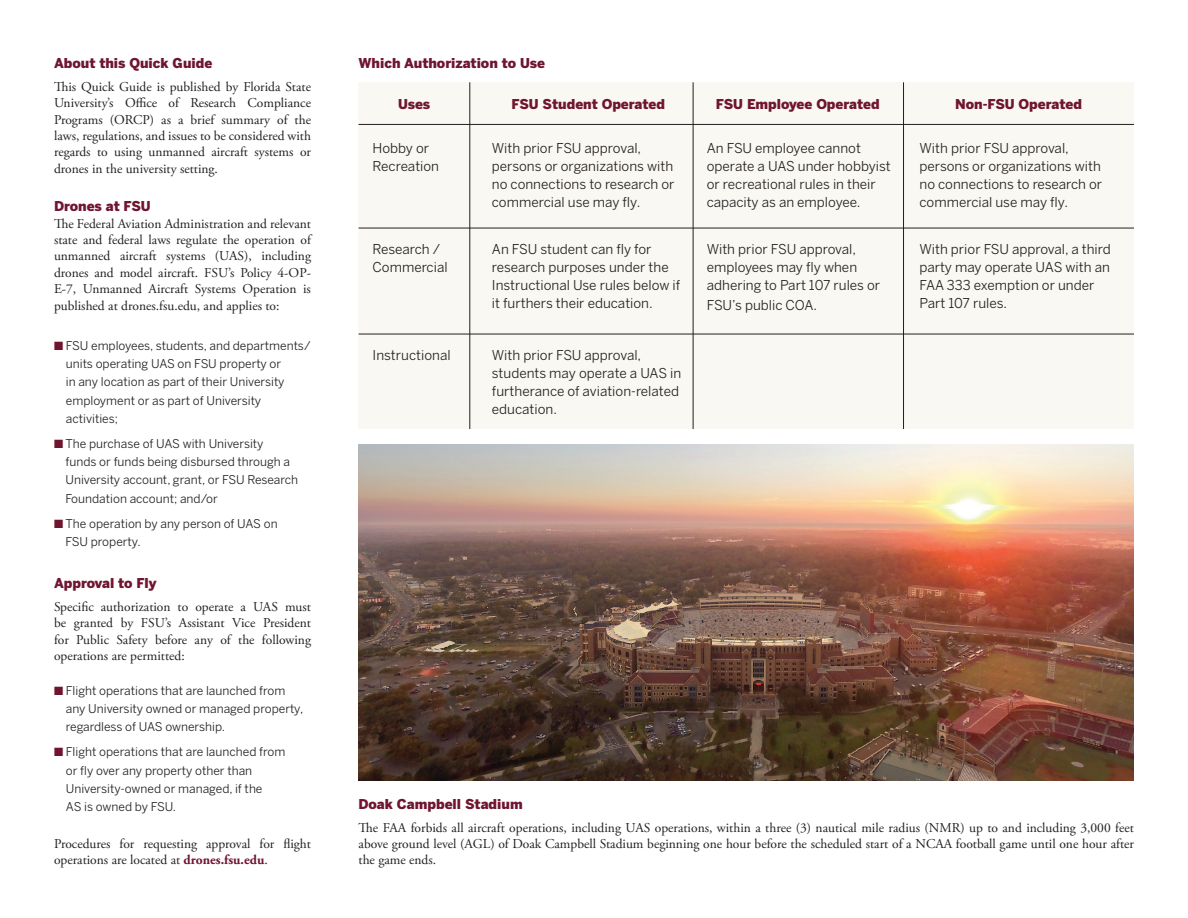
<style>
.page{position:relative;width:1188px;height:918px;background:#fff}
.page>*{position:absolute;margin:0;border:0;box-sizing:border-box;transform-origin:0 0}
.t1{font:13.5px/16.5px "Adobe Garamond Pro";color:#231f20;text-align:justify}
.t2{font:13.5px/18px "Benton Sans";color:#231f20}
.t3{font:900 13.5px "Benton Sans";color:#6f1530}
.t4{font:12px/18.3px "Benton Sans";color:#231f20}
.s1{color:#6f1530}
.s2{font-weight:700;color:#6f1530}
</style>
<div class="page">
<div style="left:359px;top:82px;width:775px;height:347px;background:#faf8f2"></div>
<hr style="left:359px;top:124px;width:775px;height:1px;background:#231f20">
<hr style="left:359px;top:228px;width:775px;height:1px;background:#231f20">
<hr style="left:359px;top:334px;width:775px;height:1px;background:#231f20">
<hr style="left:470px;top:82px;width:1px;height:347px;background:#231f20">
<hr style="left:693px;top:82px;width:1px;height:347px;background:#231f20">
<hr style="left:903px;top:82px;width:1px;height:347px;background:#231f20">
<img style="left:359px;top:445px;width:774px;height:336px">
<p class="t3" style="left:54px;top:54px;width:160px">About this Quick Guide</p>
<p class="t1" style="left:54px;top:79px;width:259px">This Quick Guide is published by Florida State University’s Office of Research Compliance Programs (ORCP) as a brief summary of the laws, regulations, and issues to be considered with regards to using unmanned aircraft systems or drones in the university setting.</p>
<p class="t3" style="left:54px;top:198px;width:98px">Drones at FSU</p>
<p class="t1" style="left:54px;top:216px;width:259px">The Federal Aviation Administration and relevant state and federal laws regulate the operation of unmanned aircraft systems (UAS), including drones and model aircraft. FSU’s Policy 4-OP-E-7, Unmanned Aircraft Systems Operation is published at drones.fsu.edu, and applies to:</p>
<p class="t4" style="left:66px;top:336px;width:246px;text-indent:-12px"><span class="s1">■</span> FSU employees, students, and departments/ units operating UAS on FSU property or<br>in any location as part of their University employment or as part of University activities;</p>
<p class="t4" style="left:65px;top:434px;width:234px;text-indent:-11px"><span class="s1">■</span> The purchase of UAS with University<br>funds or funds being disbursed through a University account, grant, or FSU Research Foundation account; and/or</p>
<p class="t4" style="left:65px;top:514px;width:214px;text-indent:-11px"><span class="s1">■</span> The operation by any person of UAS on<br>FSU property.</p>
<p class="t3" style="left:54px;top:575px;width:104px">Approval to Fly</p>
<p class="t1" style="left:54px;top:599px;width:259px">Specific authorization to operate a UAS must be granted by FSU’s Assistant Vice President for Public Safety before any of the following operations are permitted:</p>
<p class="t4" style="left:66px;top:681px;width:239px;text-indent:-12px"><span class="s1">■</span> Flight operations that are launched from any University owned or managed property, regardless of UAS ownership.</p>
<p class="t4" style="left:66px;top:743px;width:221px;text-indent:-12px"><span class="s1">■</span> Flight operations that are launched from or fly over any property other than<br>University-owned or managed, if the<br>AS is owned by FSU.</p>
<p class="t1" style="left:54px;top:836px;width:259px">Procedures for requesting approval for flight operations are located at <span class="s2">drones.fsu.edu</span>.</p>
<p class="t3" style="left:359px;top:55px;width:188px">Which Authorization to Use</p>
<p class="t3" style="left:398px;top:96px;width:34px">Uses</p>
<p class="t3" style="left:512px;top:96px;width:155px">FSU Student Operated</p>
<p class="t3" style="left:716px;top:96px;width:165px">FSU Employee Operated</p>
<p class="t3" style="left:955px;top:96px;width:128px">Non-FSU Operated</p>
<p class="t2" style="left:373px;top:139px;width:68px">Hobby or<br>Recreation</p>
<p class="t2" style="left:492px;top:139px;width:184px">With prior FSU approval, persons or organizations with no connections to research or commercial use may fly.</p>
<p class="t2" style="left:492px;top:240px;width:190px">An FSU student can fly for research purposes under the<br>Instructional Use rules below if it furthers their education.</p>
<p class="t2" style="left:707px;top:139px;width:185px">An FSU employee cannot operate a UAS under hobbyist or recreational rules in their capacity as an employee.</p>
<p class="t2" style="left:920px;top:139px;width:184px">With prior FSU approval, persons or organizations with no connections to research or commercial use may fly.</p>
<p class="t2" style="left:707px;top:240px;width:175px">With prior FSU approval, employees may fly when adhering to Part 107 rules or</p>
<p class="t2" style="left:707px;top:296px;width:112px">FSU’s public COA.</p>
<p class="t2" style="left:920px;top:240px;width:193px">With prior FSU approval, a third party may operate UAS with an<br>FAA 333 exemption or under<br>Part 107 rules.</p>
<p class="t2" style="left:373px;top:240px;width:77px">Research /<br>Commercial</p>
<p class="t2" style="left:373px;top:346px;width:80px">Instructional</p>
<p class="t2" style="left:492px;top:346px;width:191px">With prior FSU approval, students may operate a UAS in furtherance of aviation-related education.</p>
<p class="t3" style="left:359px;top:796px;width:166px">Doak Campbell Stadium</p>
<p class="t1" style="left:359px;top:820px;width:777px">The FAA forbids all aircraft operations, including UAS operations, within a three (3) nautical mile radius (NMR) up to and including 3,000 feet above ground level (AGL) of Doak Campbell Stadium beginning one hour before the scheduled start of a NCAA football game until one hour after the game ends.</p>
</div>
